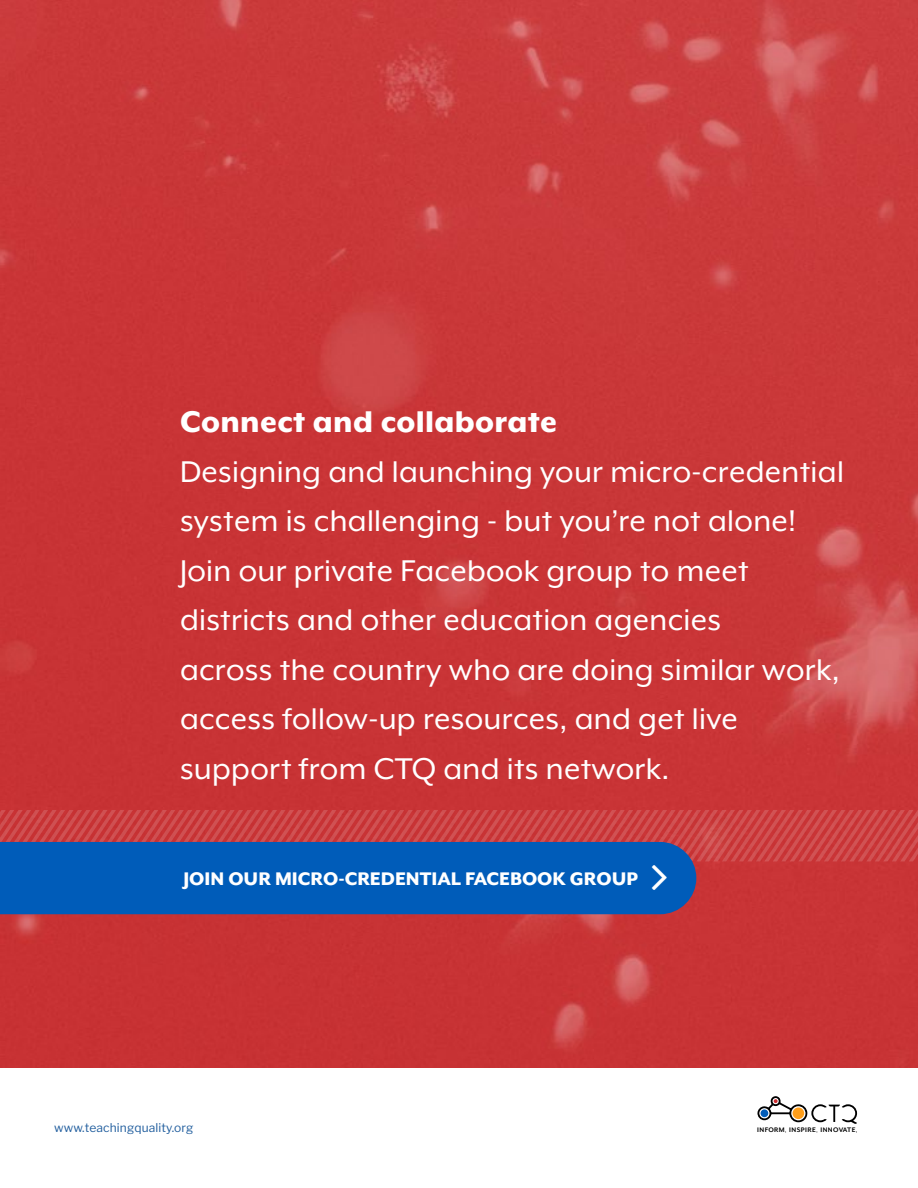
<style>
.page{position:relative;width:918px;height:1188px;background:#fff}
.page>*{position:absolute;margin:0;border:0;box-sizing:border-box;transform-origin:0 0}
.t1{font:34.5px/49.5px "Mr Eaves XL Mod OT";letter-spacing:.01em;color:#fff}
.Sub_Head_1{font:800 21px "Mr Eaves XL Mod OT";color:#fff}
.table_text{font:12px "Libre Franklin";letter-spacing:.01em;color:#215e9e}
.t2{font:700 7.5px "Mr Eaves XL Mod OT";letter-spacing:.06em;color:#000}
.s1{font-weight:800}
</style>
<div class="page">
<img style="left:0;top:0;width:918px;height:1067px">
<svg style="left:757px;top:1096px;width:100px;height:28px"></svg>
<div style="left:0;top:890px;width:696px;height:24px;background:#005cb9"></div>
<svg style="left:0;top:810px;width:918px;height:80px;background:#6e4c78"></svg>
<p class="t1" style="left:180px;top:397px;width:665px"><span class="s1">Connect and collaborate<br></span>Designing and launching your micro-credential system is challenging - but you’re not alone!<br>Join our private Facebook group to meet districts and other education agencies<br>across the country who are doing similar work, access follow-up resources, and get live support from CTQ and its network.</p>
<p class="Sub_Head_1" style="left:183px;top:868px;width:456px">JOIN OUR MICRO-CREDENTIAL FACEBOOK GROUP</p>
<p class="table_text" style="left:54px;top:1121px;width:141px">www.teachingquality.org</p>
<p class="t2" style="left:757px;top:1126px;width:100px">INFORM INSPIRE INNOVATE</p>
</div>
